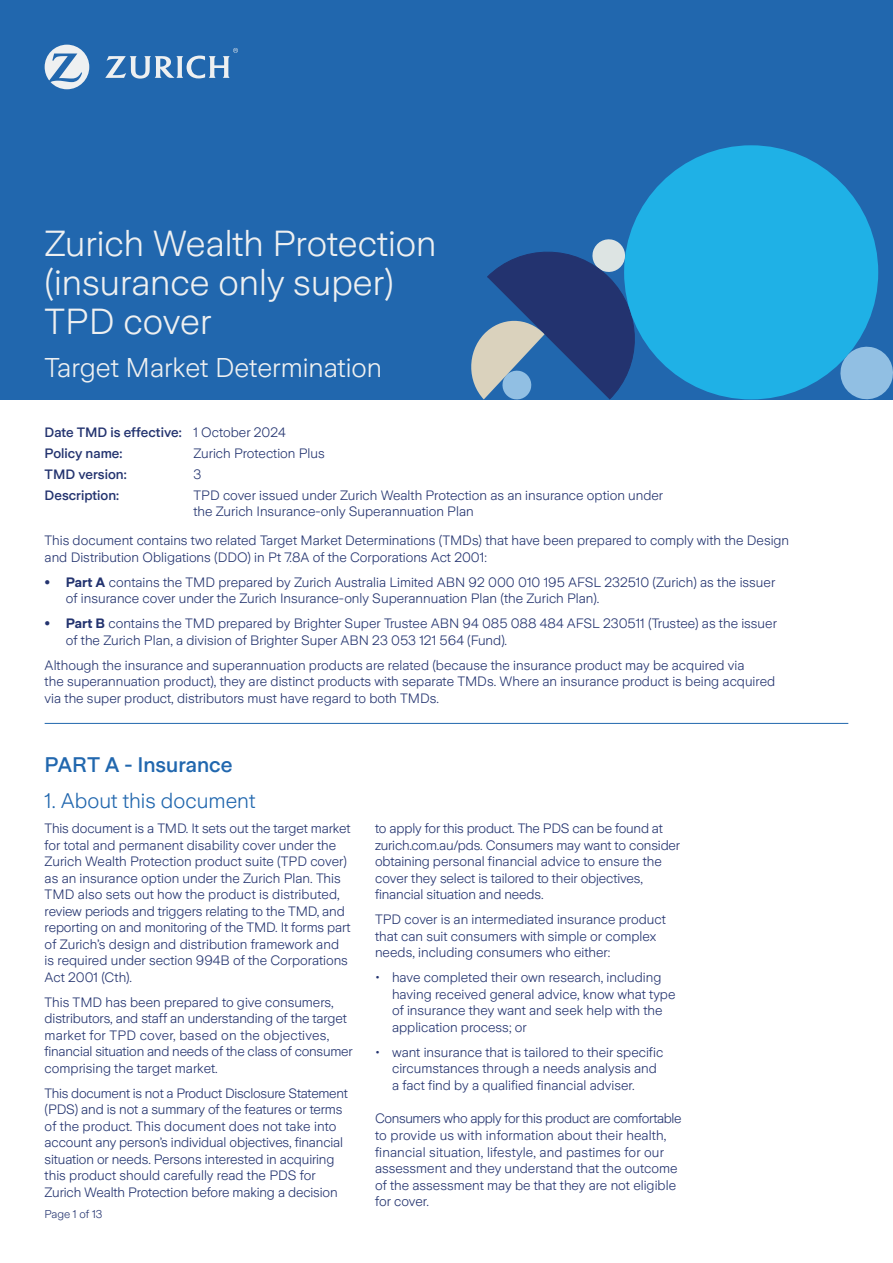
<style>
.page{position:relative;width:893px;height:1263px;background:#fff}
.page>*{position:absolute;margin:0;border:0;box-sizing:border-box;transform-origin:0 0}
.t1{font:300 36px/39px "Zurich Sans";color:#eef0f1}
.t2{font:300 27px "Zurich Sans";color:#eef0f1}
.t3{font:300 21px "Zurich Sans";color:#2167ae}
.t4{font:500 21px "Zurich Sans";color:#2167ae}
.t5{font:300 13.5px/16.5px "Zurich Sans";color:#23336f}
.t6{font:500 13.5px/20.7px "Zurich Sans";color:#23336f}
.t7{font:300 11.25px "Zurich Sans";color:#23336f}
.s1{font-weight:300}
.s2{font-weight:700}
</style>
<div class="page">
<div style="left:0;top:0;width:893px;height:399px;background:#2167ae"></div>
<svg style="left:837px;top:344px;width:56px;height:55px"></svg>
<svg style="left:471px;top:239px;width:172px;height:160px"></svg>
<div style="left:624px;top:145px;width:254px;height:254px;background:#1fb1e6;border-radius:50%"></div>
<svg style="left:45px;top:45px;width:44px;height:44px"></svg>
<svg style="left:105px;top:48px;width:133px;height:31px"></svg>
<hr style="left:45px;top:723px;width:803px;height:1px;background:#2167ae">
<h1 class="t1" style="left:45px;top:225px;width:393px">Zurich Wealth Protection (insurance only super)<br>TPD cover</h1>
<h2 class="t2" style="left:45px;top:353px;width:339px">Target Market Determination</h2>
<p class="t6" style="left:45px;top:423px;width:243px">Date TMD is effective: <span class="s1">1 October 2024<br></span>Policy name:</p>
<p class="t5" style="left:193px;top:445px;width:133px">Zurich Protection Plus</p>
<p class="t6" style="left:45px;top:464px;width:84px">TMD version:</p>
<p class="t5" style="left:193px;top:466px;width:9px">3</p>
<p class="t6" style="left:45px;top:485px;width:76px">Description:</p>
<p class="t5" style="left:193px;top:487px;width:471px">TPD cover issued under Zurich Wealth Protection as an insurance option under the Zurich Insurance-only Superannuation Plan</p>
<p class="t5" style="left:45px;top:533px;width:746px">This document contains two related Target Market Determinations (TMDs) that have been prepared to comply with the Design and Distribution Obligations (DDO) in Pt 7.8A of the Corporations Act 2001:</p>
<p class="t5" style="left:66px;top:574px;width:711px;text-indent:-21px"><span class="s2">• Part A</span> contains the TMD prepared by Zurich Australia Limited ABN 92 000 010 195 AFSL 232510 (Zurich) as the issuer of insurance cover under the Zurich Insurance-only Superannuation Plan (the Zurich Plan).</p>
<p class="t5" style="left:66px;top:616px;width:712px;text-indent:-21px"><span class="s2">• Part B</span> contains the TMD prepared by Brighter Super Trustee ABN 94 085 088 484 AFSL 230511 (Trustee) as the issuer of the Zurich Plan, a division of Brighter Super ABN 23 053 121 564 (Fund).</p>
<p class="t5" style="left:45px;top:657px;width:732px">Although the insurance and superannuation products are related (because the insurance product may be acquired via<br>the superannuation product), they are distinct products with separate TMDs. Where an insurance product is being acquired via the super product, distributors must have regard to both TMDs.</p>
<h3 class="t4" style="left:45px;top:753px;width:189px">PART A - Insurance</h3>
<h3 class="t3" style="left:45px;top:790px;width:212px">1. About this document</h3>
<p class="t5" style="left:45px;top:821px;width:307px">This document is a TMD. It sets out the target market for total and permanent disability cover under the Zurich Wealth Protection product suite (TPD cover) as an insurance option under the Zurich Plan. This TMD also sets out how the product is distributed, review periods and triggers relating to the TMD, and reporting on and monitoring of the TMD. It forms part of Zurich’s design and distribution framework and is required under section 994B of the Corporations Act 2001 (Cth).</p>
<p class="t5" style="left:45px;top:994px;width:310px">This TMD has been prepared to give consumers, distributors, and staff an understanding of the target market for TPD cover, based on the objectives, financial situation and needs of the class of consumer comprising the target market.</p>
<p class="t5" style="left:45px;top:1085px;width:305px">This document is not a Product Disclosure Statement (PDS) and is not a summary of the features or terms of the product. This document does not take into account any person’s individual objectives, financial situation or needs. Persons interested in acquiring this product should carefully read the PDS for Zurich Wealth Protection before making a decision</p>
<p class="t7" style="left:45px;top:1208px;width:59px">Page 1 of 13</p>
<p class="t5" style="left:375px;top:821px;width:307px">to apply for this product. The PDS can be found at zurich.com.au/pds. Consumers may want to consider obtaining personal financial advice to ensure the cover they select is tailored to their objectives, financial situation and needs.</p>
<p class="t5" style="left:375px;top:912px;width:292px">TPD cover is an intermediated insurance product that can suit consumers with simple or complex needs, including consumers who either:</p>
<p class="t5" style="left:392px;top:970px;width:285px;text-indent:-17px">• have completed their own research, including having received general advice, know what type of insurance they want and seek help with the application process; or</p>
<p class="t5" style="left:392px;top:1044px;width:273px;text-indent:-17px">• want insurance that is tailored to their specific circumstances through a needs analysis and a fact find by a qualified financial adviser.</p>
<p class="t5" style="left:375px;top:1111px;width:308px">Consumers who apply for this product are comfortable to provide us with information about their health, financial situation, lifestyle, and pastimes for our assessment and they understand that the outcome of the assessment may be that they are not eligible for cover.</p>
</div>
